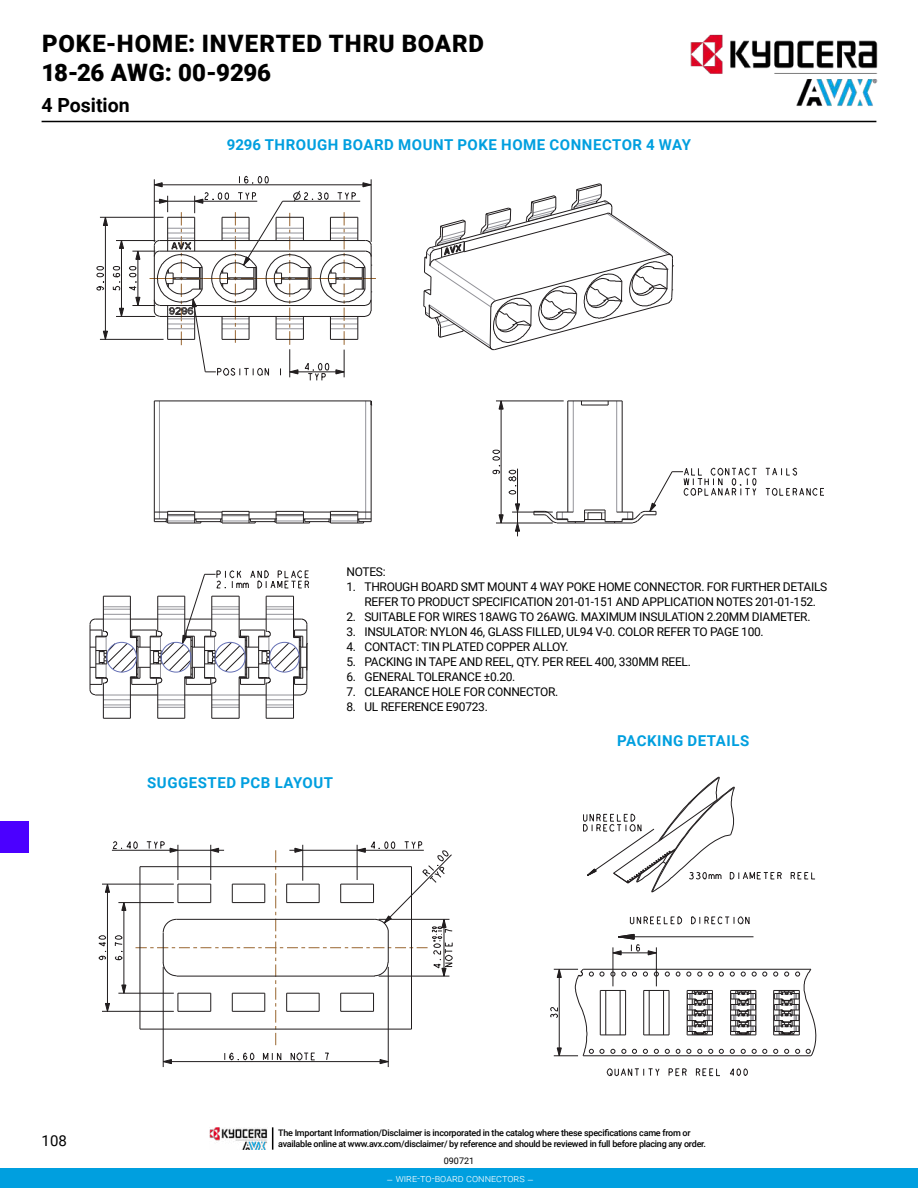
<style>
.page{position:relative;width:918px;height:1188px;background:#fff}
.page>*{position:absolute;margin:0;border:0;box-sizing:border-box;transform-origin:0 0}
.t1{font:900 24px/28.8px "Roboto";letter-spacing:.03em;color:#000}
.t2{font:700 19.5px "Roboto";letter-spacing:-.005em;color:#000}
.t3{font:700 15px "Roboto";letter-spacing:.035em;color:#009fdf}
.t4{font:15px "Roboto";color:#000}
.t5{font:12px/15px "Roboto";letter-spacing:-.025em;color:#000;text-align:center}
.t6{font:300 10.5px "Roboto";color:#fff}
.t7{font:500 9px/10.8px "Roboto";letter-spacing:-.03em;color:#000}
.t8{font:9px "Roboto";color:#000}
</style>
<div class="page">
<hr style="left:42px;top:121px;width:834px;height:1px;background:#000">
<div style="left:0;top:822px;width:29px;height:31px;background:#4b00ff"></div>
<svg style="left:492px;top:450px;width:8px;height:24px"></svg>
<svg style="left:498px;top:514px;width:6px;height:9px"></svg>
<svg style="left:498px;top:400px;width:6px;height:10px"></svg>
<svg style="left:508px;top:470px;width:8px;height:24px"></svg>
<svg style="left:515px;top:522px;width:5px;height:10px"></svg>
<svg style="left:515px;top:503px;width:5px;height:9px"></svg>
<svg style="left:766px;top:467px;width:31px;height:9px"></svg>
<svg style="left:766px;top:488px;width:58px;height:8px"></svg>
<hr style="left:159px;top:401px;width:1px;height:118px;background:#939399">
<hr style="left:365px;top:401px;width:1px;height:118px;background:#939399">
<hr style="left:501px;top:401px;width:1px;height:122px;background:#211d1e">
<hr style="left:517px;top:469px;width:1px;height:67px;background:#211d1e">
<hr style="left:496px;top:523px;width:57px;height:1px;background:#211d1e">
<hr style="left:512px;top:512px;width:41px;height:1px;background:#211d1e">
<hr style="left:573px;top:401px;width:1px;height:111px;background:#939399">
<hr style="left:616px;top:401px;width:1px;height:111px;background:#939399">
<hr style="left:496px;top:401px;width:68px;height:1px;background:#211d1e">
<hr style="left:154px;top:401px;width:1px;height:121px;background:#211d1e">
<hr style="left:168px;top:523px;width:33px;height:1px;background:#211d1e">
<hr style="left:222px;top:523px;width:33px;height:1px;background:#211d1e">
<hr style="left:276px;top:523px;width:34px;height:1px;background:#211d1e">
<hr style="left:330px;top:523px;width:34px;height:1px;background:#211d1e">
<hr style="left:154px;top:400px;width:217px;height:1px;background:#211d1e">
<hr style="left:371px;top:401px;width:1px;height:121px;background:#211d1e">
<hr style="left:567px;top:401px;width:1px;height:111px;background:#211d1e">
<hr style="left:622px;top:401px;width:1px;height:111px;background:#211d1e">
<svg style="left:581px;top:401px;width:28px;height:5px"></svg>
<hr style="left:568px;top:400px;width:54px;height:1px;background:#211d1e">
<svg style="left:97px;top:176px;width:279px;height:205px"></svg>
<svg style="left:154px;top:511px;width:217px;height:12px"></svg>
<svg style="left:533px;top:466px;width:224px;height:58px"></svg>
<svg style="left:423px;top:183px;width:250px;height:168px"></svg>
<svg style="left:648px;top:950px;width:8px;height:6px"></svg>
<svg style="left:607px;top:1068px;width:53px;height:9px"></svg>
<svg style="left:669px;top:1068px;width:18px;height:8px"></svg>
<svg style="left:696px;top:1068px;width:24px;height:8px"></svg>
<svg style="left:729px;top:1068px;width:19px;height:8px"></svg>
<svg style="left:630px;top:916px;width:52px;height:9px"></svg>
<svg style="left:691px;top:916px;width:59px;height:9px"></svg>
<svg style="left:791px;top:872px;width:24px;height:8px"></svg>
<hr style="left:618px;top:937px;width:136px;height:1px;background:#211d1e">
<svg style="left:612px;top:934px;width:28px;height:22px"></svg>
<hr style="left:163px;top:967px;width:1px;height:100px;background:#211d1e">
<hr style="left:388px;top:967px;width:1px;height:100px;background:#211d1e">
<hr style="left:613px;top:947px;width:1px;height:39px;background:#211d1e">
<hr style="left:656px;top:947px;width:1px;height:39px;background:#211d1e">
<hr style="left:613px;top:953px;width:43px;height:1px;background:#211d1e">
<hr style="left:643px;top:990px;width:1px;height:45px;background:#211d1e">
<hr style="left:649px;top:990px;width:1px;height:45px;background:#211d1e">
<hr style="left:583px;top:1055px;width:228px;height:1px;background:#211d1e">
<hr style="left:663px;top:990px;width:1px;height:45px;background:#211d1e">
<hr style="left:669px;top:990px;width:1px;height:45px;background:#211d1e">
<svg style="left:644px;top:1034px;width:25px;height:1px"></svg>
<svg style="left:644px;top:990px;width:25px;height:1px"></svg>
<hr style="left:583px;top:969px;width:228px;height:1px;background:#211d1e">
<svg style="left:98px;top:841px;width:355px;height:223px"></svg>
<svg style="left:686px;top:1049px;width:5px;height:5px"></svg>
<svg style="left:676px;top:1049px;width:4px;height:5px"></svg>
<svg style="left:665px;top:1049px;width:5px;height:5px"></svg>
<svg style="left:654px;top:1049px;width:5px;height:5px"></svg>
<svg style="left:643px;top:1049px;width:5px;height:5px"></svg>
<svg style="left:632px;top:1049px;width:5px;height:5px"></svg>
<svg style="left:632px;top:972px;width:5px;height:5px"></svg>
<svg style="left:643px;top:972px;width:5px;height:5px"></svg>
<svg style="left:654px;top:972px;width:5px;height:5px"></svg>
<svg style="left:665px;top:972px;width:5px;height:5px"></svg>
<svg style="left:676px;top:972px;width:4px;height:5px"></svg>
<svg style="left:686px;top:972px;width:5px;height:5px"></svg>
<svg style="left:741px;top:1049px;width:5px;height:5px"></svg>
<svg style="left:730px;top:1049px;width:5px;height:5px"></svg>
<svg style="left:719px;top:1049px;width:5px;height:5px"></svg>
<svg style="left:708px;top:1049px;width:5px;height:5px"></svg>
<svg style="left:697px;top:1049px;width:5px;height:5px"></svg>
<svg style="left:752px;top:1049px;width:15px;height:5px"></svg>
<svg style="left:697px;top:972px;width:5px;height:5px"></svg>
<svg style="left:708px;top:972px;width:5px;height:5px"></svg>
<svg style="left:719px;top:972px;width:5px;height:5px"></svg>
<svg style="left:730px;top:972px;width:5px;height:5px"></svg>
<svg style="left:741px;top:972px;width:5px;height:5px"></svg>
<svg style="left:752px;top:972px;width:15px;height:5px"></svg>
<svg style="left:687px;top:990px;width:26px;height:45px"></svg>
<svg style="left:730px;top:990px;width:26px;height:45px"></svg>
<svg style="left:773px;top:968px;width:44px;height:89px"></svg>
<svg style="left:550px;top:968px;width:76px;height:89px"></svg>
<svg style="left:583px;top:776px;width:199px;height:117px"></svg>
<hr style="left:103px;top:683px;width:1px;height:35px;background:#211d1e">
<hr style="left:130px;top:677px;width:1px;height:41px;background:#211d1e">
<svg style="left:103px;top:718px;width:27px;height:1px"></svg>
<svg style="left:158px;top:718px;width:27px;height:1px"></svg>
<svg style="left:212px;top:718px;width:27px;height:1px"></svg>
<svg style="left:266px;top:718px;width:28px;height:1px"></svg>
<hr style="left:157px;top:683px;width:1px;height:35px;background:#211d1e">
<hr style="left:184px;top:677px;width:1px;height:41px;background:#211d1e">
<hr style="left:211px;top:683px;width:1px;height:35px;background:#211d1e">
<hr style="left:239px;top:677px;width:1px;height:41px;background:#211d1e">
<hr style="left:266px;top:683px;width:1px;height:35px;background:#211d1e">
<hr style="left:293px;top:677px;width:1px;height:41px;background:#211d1e">
<svg style="left:89px;top:570px;width:220px;height:138px"></svg>
<img style="left:669px;top:34px;width:209px;height:87px">
<div style="left:0;top:1169px;width:918px;height:19px;background:#009fdf"></div>
<img style="left:210px;top:1127px;width:57px;height:23px">
<svg style="left:272px;top:1127px;width:1px;height:23px"></svg>
<h1 class="t1" style="left:42px;top:30px;width:444px">POKE-HOME: INVERTED THRU BOARD<br>18-26 AWG: 00-9296</h1>
<h2 class="t2" style="left:42px;top:97px;width:90px">4 Position</h2>
<p class="t3" style="left:227px;top:138px;width:466px">9296 THROUGH BOARD MOUNT POKE HOME CONNECTOR 4 WAY</p>
<p class="t5" style="left:346px;top:564px;width:41px">NOTES:</p>
<p class="t5" style="left:346px;top:579px;width:482px">1. THROUGH BOARD SMT MOUNT 4 WAY POKE HOME CONNECTOR. FOR FURTHER DETAILS<br>REFER TO PRODUCT SPECIFICATION 201-01-151 AND APPLICATION NOTES 201-01-152.</p>
<p class="t5" style="left:346px;top:609px;width:466px">2. SUITABLE FOR WIRES 18AWG TO 26AWG. MAXIMUM INSULATION 2.20MM DIAMETER.</p>
<p class="t5" style="left:346px;top:624px;width:419px">3. INSULATOR: NYLON 46, GLASS FILLED, UL94 V-0. COLOR REFER TO PAGE 100.</p>
<p class="t5" style="left:346px;top:639px;width:224px">4. CONTACT: TIN PLATED COPPER ALLOY.</p>
<p class="t5" style="left:346px;top:654px;width:346px">5. PACKING IN TAPE AND REEL, QTY. PER REEL 400, 330MM REEL.</p>
<p class="t5" style="left:346px;top:669px;width:170px">6. GENERAL TOLERANCE ±0.20.</p>
<p class="t5" style="left:346px;top:684px;width:213px">7. CLEARANCE HOLE FOR CONNECTOR.</p>
<p class="t5" style="left:346px;top:699px;width:143px">8. UL REFERENCE E90723.</p>
<p class="t3" style="left:147px;top:776px;width:187px">SUGGESTED PCB LAYOUT</p>
<p class="t3" style="left:617px;top:734px;width:134px">PACKING DETAILS</p>
<p class="t4" style="left:42px;top:1130px;width:27px">108</p>
<p class="t7" style="left:278px;top:1127px;width:429px">The Important Information/Disclaimer is incorporated in the catalog where these speci昀椀cations came from or available online at www.avx.com/disclaimer/ by reference and should be reviewed in full before placing any order.</p>
<p class="t8" style="left:444px;top:1155px;width:32px">090721</p>
<p class="t6" style="left:386px;top:1172px;width:149px">– wire-to-board connectors –</p>
</div>
